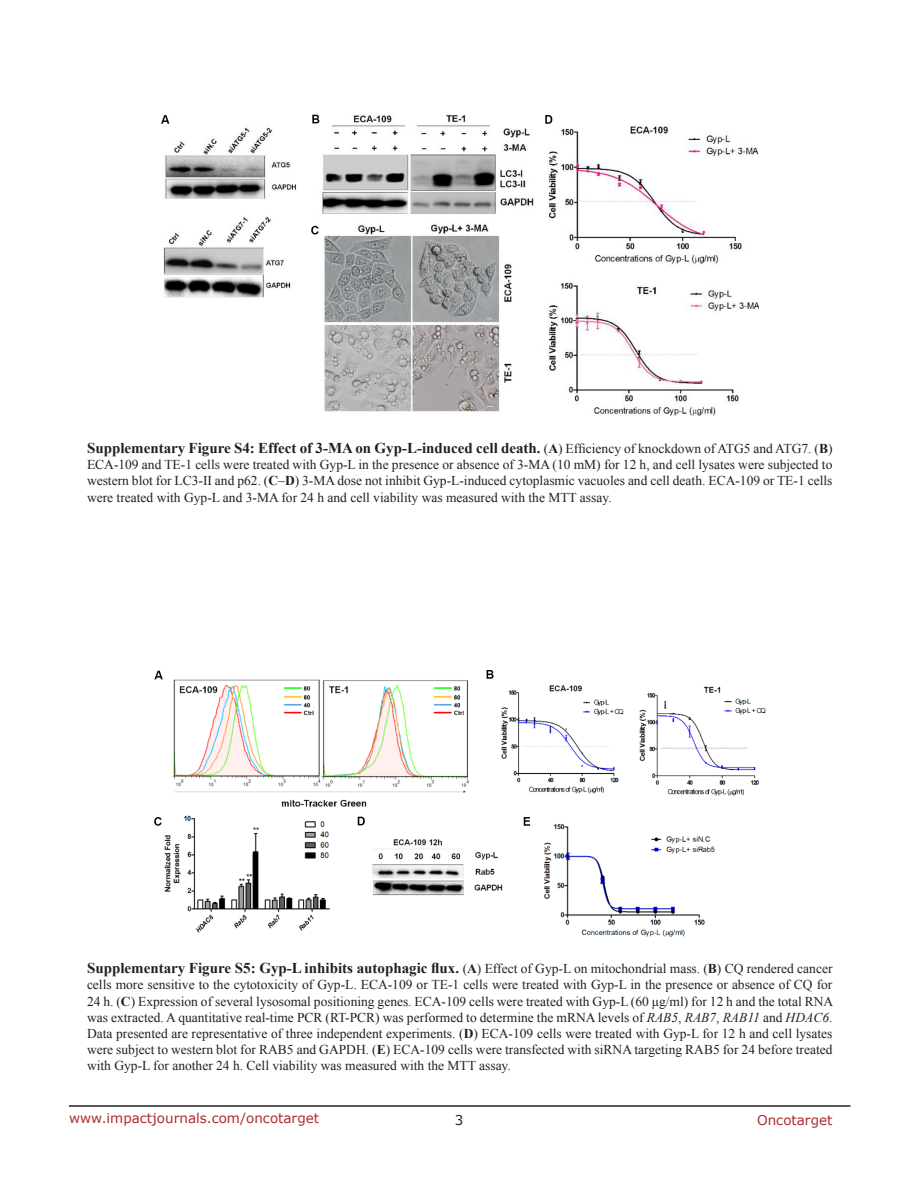
<style>
.page{position:relative;width:918px;height:1188px;background:#fff}
.page>*{position:absolute;margin:0;border:0;box-sizing:border-box;transform-origin:0 0}
.FigureText{font:700 15px "Times New Roman";color:#221f22}
.FigureText-2{font:13.5px/16.2px "Times New Roman";color:#221f22;text-align:justify}
.t1{font:13.5px "Verdana";color:#ac2b31}
.t2{font:13.5px "Verdana";color:#221f22}
.s1{font-weight:400;font-size:13.5px}
.s2{font-size:13.5px}
.s3{font-weight:700}
.s4{font-weight:700;font-size:15px}
.s5{font-style:italic}
</style>
<div class="page">
<hr style="left:69px;top:1105px;width:781px;height:2px;background:#231f20">
<img style="left:161px;top:114px;width:598px;height:302px">
<img style="left:154px;top:671px;width:611px;height:266px">
<p class="FigureText" style="left:87px;top:438px;width:747px">Supplementary Figure S4: Effect of 3-MA on Gyp-L-induced cell death. <span class="s1">(</span><span class="s2">A</span><span class="s1">) Efficiency of knockdown of ATG5 and ATG7. (</span><span class="s2">B</span><span class="s1">)</span></p>
<p class="FigureText-2" style="left:87px;top:456px;width:747px">ECA-109 and TE-1 cells were treated with Gyp-L in the presence or absence of 3-MA (10 mM) for 12 h, and cell lysates were subjected to western blot for LC3-II and p62. (<span class="s3">C</span>–<span class="s3">D</span>) 3-MA dose not inhibit Gyp-L-induced cytoplasmic vacuoles and cell death. ECA-109 or TE-1 cells were treated with Gyp-L and 3-MA for 24 h and cell viability was measured with the MTT assay.</p>
<p class="FigureText-2" style="left:87px;top:960px;width:748px"><span class="s4">Supplementary Figure S5: Gyp-L inhibits autophagic flux.</span> (<span class="s3">A</span>) Effect of Gyp-L on mitochondrial mass. (<span class="s3">B</span>) CQ rendered cancer cells more sensitive to the cytotoxicity of Gyp-L. ECA-109 or TE-1 cells were treated with Gyp-L in the presence or absence of CQ for 24 h. (<span class="s3">C</span>) Expression of several lysosomal positioning genes. ECA-109 cells were treated with Gyp-L (60 μg/ml) for 12 h and the total RNA was extracted. A quantitative real-time PCR (RT-PCR) was performed to determine the mRNA levels of <span class="s5">RAB5</span>, <span class="s5">RAB7</span>, <span class="s5">RAB11</span> and <span class="s5">HDAC6</span>.<br>Data presented are representative of three independent experiments. (<span class="s3">D</span>) ECA-109 cells were treated with Gyp-L for 12 h and cell lysates were subject to western blot for RAB5 and GAPDH. (<span class="s3">E</span>) ECA-109 cells were transfected with siRNA targeting RAB5 for 24 before treated with Gyp-L for another 24 h. Cell viability was measured with the MTT assay.</p>
<p class="t1" style="left:69px;top:1109px;width:252px">www.impactjournals.com/oncotarget</p>
<p class="t2" style="left:455px;top:1111px;width:10px">3</p>
<p class="t1" style="left:757px;top:1111px;width:77px">Oncotarget</p>
</div>
